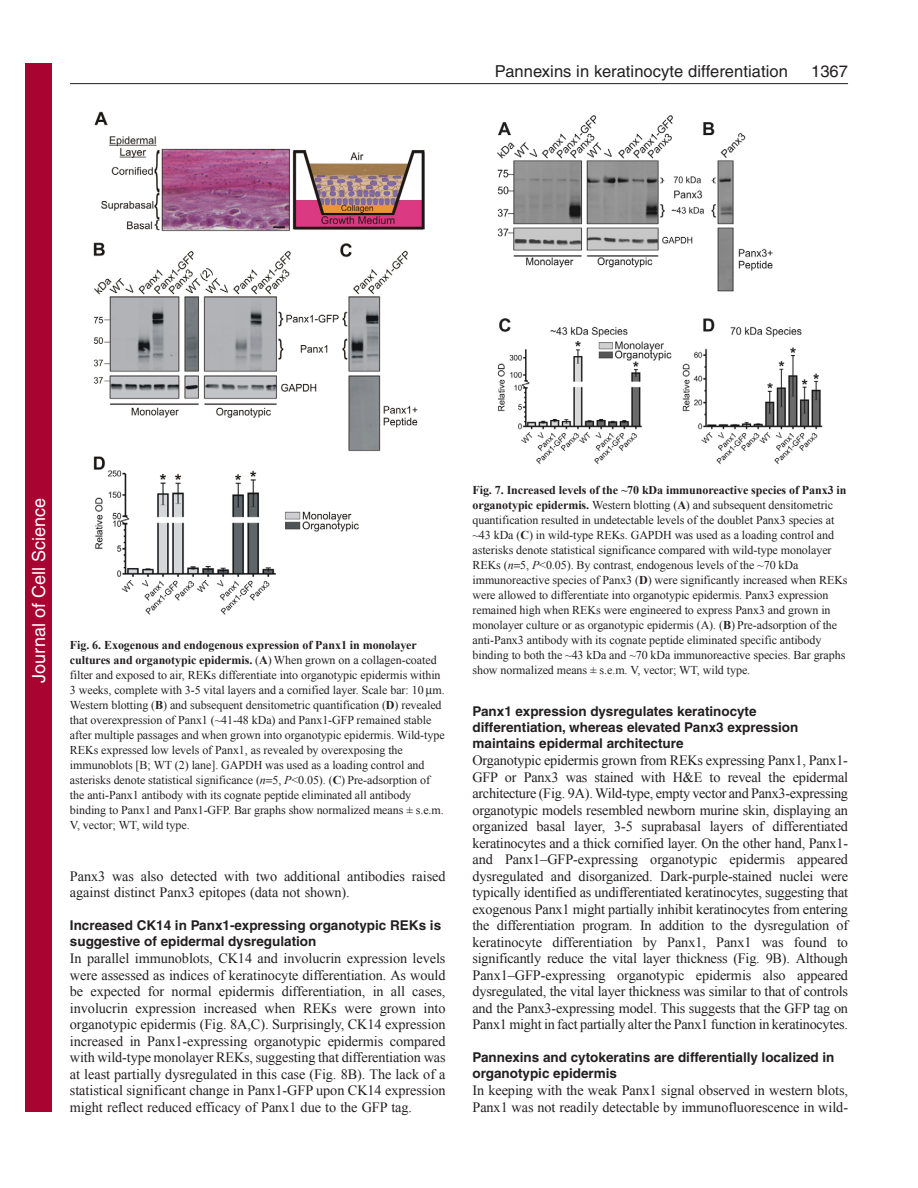
<style>
.page{position:relative;width:918px;height:1188px;background:#fff}
.page>*{position:absolute;margin:0;border:0;box-sizing:border-box;transform-origin:0 0}
.t1{font:18px "Helvetica";color:#fff}
.t2{font:16.5px "Helvetica";letter-spacing:.005em;color:#231f20}
.t3{font:14.25px/16.5px "Times New Roman";letter-spacing:-.005em;color:#231f20}
.t4{font:700 13.5px/16.5px "Helvetica";color:#231f20}
.t5{font:12px/15px "Times New Roman";letter-spacing:-.005em;color:#231f20}
.s1{font-weight:700}
.s2{font-style:italic}
</style>
<div class="page">
<hr style="left:70px;top:83px;width:778px;height:1px;background:#231f20">
<img style="left:93px;top:111px;width:332px;height:504px">
<img style="left:497px;top:115px;width:326px;height:350px">
<div style="left:26px;top:64px;width:26px;height:1048px;background:#a90332"></div>
<p class="t2" style="left:495px;top:65px;width:295px">Pannexins in keratinocyte differentiation</p>
<p class="t2" style="left:811px;top:65px;width:38px">1367</p>
<p class="t1" style="left:28px;top:683px;width:186px;rotate:-90deg">Journal of Cell Science</p>
<p class="t5" style="left:70px;top:638px;width:376px"><span class="s1">Fig. 6. Exogenous and endogenous expression of Panx1 in monolayer cultures and organotypic epidermis.</span> (<span class="s1">A</span>) When grown on a collagen-coated filter and exposed to air, REKs differentiate into organotypic epidermis within 3 weeks, complete with 3-5 vital layers and a cornified layer. Scale bar: 10 m.<br>Western blotting (<span class="s1">B</span>) and subsequent densitometric quantification (<span class="s1">D</span>) revealed that overexpression of Panx1 (~41-48 kDa) and Panx1-GFP remained stable after multiple passages and when grown into organotypic epidermis. Wild-type REKs expressed low levels of Panx1, as revealed by overexposing the immunoblots [B; WT (2) lane]. GAPDH was used as a loading control and asterisks denote statistical significance (<span class="s2">n</span> 5, <span class="s2">P</span>&lt;0.05). (<span class="s1">C</span>) Pre-adsorption of the anti-Panx1 antibody with its cognate peptide eliminated all antibody binding to Panx1 and Panx1-GFP. Bar graphs show normalized means ± s.e.m.<br>V, vector; WT, wild type.</p>
<p class="t3" style="left:70px;top:867px;width:377px">Panx3 was also detected with two additional antibodies raised against distinct Panx3 epitopes (data not shown).</p>
<p class="t4" style="left:70px;top:918px;width:373px">Increased CK14 in Panx1-expressing organotypic REKs is suggestive of epidermal dysregulation</p>
<p class="t3" style="left:70px;top:950px;width:377px;text-align:justify">In parallel immunoblots, CK14 and involucrin expression levels were assessed as indices of keratinocyte differentiation. As would be expected for normal epidermis differentiation, in all cases, involucrin expression increased when REKs were grown into organotypic epidermis (Fig. 8A,C). Surprisingly, CK14 expression increased in Panx1-expressing organotypic epidermis compared with wild-type monolayer REKs, suggesting that differentiation was at least partially dysregulated in this case (Fig. 8B). The lack of a statistical significant change in Panx1-GFP upon CK14 expression might reflect reduced efficacy of Panx1 due to the GFP tag.</p>
<p class="t5" style="left:472px;top:482px;width:377px"><span class="s1">Fig. 7. Increased levels of the ~70 kDa immunoreactive species of Panx3 in organotypic epidermis.</span> Western blotting (<span class="s1">A</span>) and subsequent densitometric quantification resulted in undetectable levels of the doublet Panx3 species at ~43 kDa (<span class="s1">C</span>) in wild-type REKs. GAPDH was used as a loading control and asterisks denote statistical significance compared with wild-type monolayer REKs (<span class="s2">n</span> 5, <span class="s2">P</span>&lt;0.05). By contrast, endogenous levels of the ~70 kDa immunoreactive species of Panx3 (<span class="s1">D</span>) were significantly increased when REKs were allowed to differentiate into organotypic epidermis. Panx3 expression remained high when REKs were engineered to express Panx3 and grown in monolayer culture or as organotypic epidermis (A). (<span class="s1">B</span>) Pre-adsorption of the anti-Panx3 antibody with its cognate peptide eliminated specific antibody binding to both the ~43 kDa and ~70 kDa immunoreactive species. Bar graphs show normalized means ± s.e.m. V, vector; WT, wild type.</p>
<p class="t4" style="left:472px;top:704px;width:327px">Panx1 expression dysregulates keratinocyte differentiation, whereas elevated Panx3 expression maintains epidermal architecture</p>
<p class="t3" style="left:472px;top:752px;width:377px;text-align:justify">Organotypic epidermis grown from REKs expressing Panx1, Panx1- GFP or Panx3 was stained with H&amp;E to reveal the epidermal architecture (Fig. 9A). Wild-type, empty vector and Panx3-expressing organotypic models resembled newborn murine skin, displaying an organized basal layer, 3-5 suprabasal layers of differentiated keratinocytes and a thick cornified layer. On the other hand, Panx1- and Panx1–GFP-expressing organotypic epidermis appeared dysregulated and disorganized. Dark-purple-stained nuclei were typically identified as undifferentiated keratinocytes, suggesting that exogenous Panx1 might partially inhibit keratinocytes from entering the differentiation program. In addition to the dysregulation of keratinocyte differentiation by Panx1, Panx1 was found to significantly reduce the vital layer thickness (Fig. 9B). Although Panx1–GFP-expressing organotypic epidermis also appeared dysregulated, the vital layer thickness was similar to that of controls and the Panx3-expressing model. This suggests that the GFP tag on Panx1 might in fact partially alter the Panx1 function in keratinocytes.</p>
<p class="t4" style="left:472px;top:1050px;width:364px">Pannexins and cytokeratins are differentially localized in organotypic epidermis</p>
<p class="t3" style="left:472px;top:1082px;width:377px">In keeping with the weak Panx1 signal observed in western blots,<br>Panx1 was not readily detectable by immunofluorescence in wild-</p>
</div>
